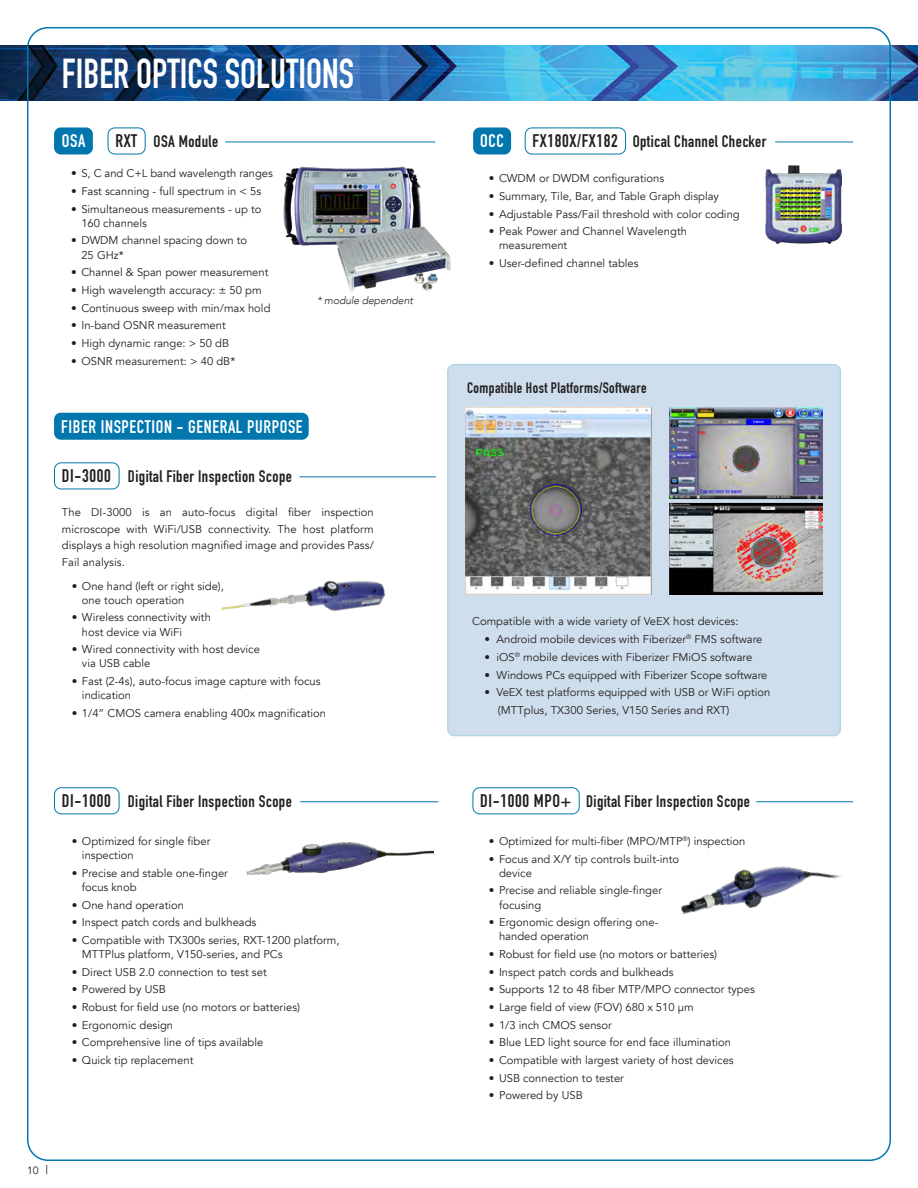
<style>
.page{position:relative;width:918px;height:1188px;background:#fff}
.page>*{position:absolute;margin:0;border:0;box-sizing:border-box;transform-origin:0 0}
.t1{font:700 41.25px "DIN Condensed";color:#fff;scale:.91 1}
.DIN_CONDENSED_callou{font:700 18px "DIN Condensed";letter-spacing:.035em;color:#231f20}
.DIN_CONDENSED_callou-2{font:700 18px "DIN Condensed";letter-spacing:.035em;color:#fff}
.DIN_Condensed_Subhea{font:700 16.5px "DIN Condensed";letter-spacing:.025em;color:#231f20}
.DIN_Condensed_Subhea-2{font:700 15px "DIN Condensed";letter-spacing:.025em;color:#231f20}
.Bullets_Avenir_7{font:11.25px/14.1px "Avenir";color:#231f20}
.Avenir_7{font:11.25px/16.5px "Avenir";letter-spacing:.005em;color:#231f20;text-align:justify}
.Bullets{font:italic 300 10.5px "Avenir";letter-spacing:-.01em;color:#231f20}
.t2{font:10.5px "Avenir";color:#231f20}
.s1{font-size:12px}
</style>
<div class="page">
<img style="left:0;top:46px;width:918px;height:55px">
<img style="left:221px;top:580px;width:165px;height:31px">
<div style="left:54px;top:462px;width:66px;height:27px;border:1px solid #0177ae;border-radius:7px"></div>
<hr style="left:299px;top:476px;width:137px;height:1px;background:#0177ae">
<div style="left:54px;top:413px;width:255px;height:27px;background:#0177ae;border-radius:7px"></div>
<img style="left:247px;top:842px;width:186px;height:33px">
<div style="left:54px;top:787px;width:66px;height:27px;border:1px solid #0177ae;border-radius:7px"></div>
<hr style="left:300px;top:801px;width:138px;height:1px;background:#0177ae">
<img style="left:681px;top:866px;width:160px;height:48px">
<div style="left:472px;top:787px;width:108px;height:27px;border:1px solid #0177ae;border-radius:7px"></div>
<hr style="left:756px;top:801px;width:97px;height:1px;background:#0177ae">
<img style="left:284px;top:166px;width:167px;height:125px">
<div style="left:54px;top:127px;width:39px;height:27px;background:#0177ae;border-radius:7px"></div>
<div style="left:108px;top:127px;width:38px;height:27px;border:1px solid #0177ae;border-radius:7px"></div>
<hr style="left:225px;top:142px;width:210px;height:1px;background:#0177ae">
<div style="left:473px;top:127px;width:38px;height:27px;background:#0177ae;border-radius:7px"></div>
<div style="left:525px;top:127px;width:101px;height:27px;border:1px solid #0177ae;border-radius:7px"></div>
<hr style="left:775px;top:142px;width:78px;height:1px;background:#0177ae">
<img style="left:766px;top:165px;width:75px;height:79px">
<div style="left:448px;top:365px;width:392px;height:371px;background:#cfdeec;border-radius:7px"></div>
<div style="left:447px;top:364px;width:394px;height:372px;border:2px solid #0177ae;border-radius:7px"></div>
<img style="left:466px;top:407px;width:356px;height:188px">
<p class="t1" style="left:62px;top:46px;width:323px">FIBER OPTICS SOLUTIONS</p>
<p class="DIN_CONDENSED_callou" style="left:533px;top:129px;width:87px">FX180X/FX182</p>
<p class="DIN_Condensed_Subhea" style="left:633px;top:131px;width:135px">Optical Channel Checker</p>
<p class="DIN_CONDENSED_callou-2" style="left:62px;top:129px;width:25px">OSA</p>
<p class="Bullets_Avenir_7" style="left:71px;top:167px;width:203px">• S, C and C+L band wavelength ranges</p>
<p class="Bullets_Avenir_7" style="left:71px;top:184px;width:192px">• Fast scanning - full spectrum in &lt; 5s</p>
<p class="Bullets_Avenir_7" style="left:81px;top:202px;width:182px;text-indent:-10px">• Simultaneous measurements - up to<br>160 channels</p>
<p class="Bullets_Avenir_7" style="left:81px;top:234px;width:167px;text-indent:-10px">• DWDM channel spacing down to<br>25 GHz*</p>
<p class="Bullets_Avenir_7" style="left:71px;top:266px;width:199px">• Channel &amp; Span power measurement</p>
<p class="Bullets_Avenir_7" style="left:71px;top:283px;width:192px">• High wavelength accuracy: ± 50 pm</p>
<p class="Bullets_Avenir_7" style="left:71px;top:301px;width:201px">• Continuous sweep with min/max hold</p>
<p class="Bullets_Avenir_7" style="left:71px;top:319px;width:156px">• In-band OSNR measurement</p>
<p class="Bullets_Avenir_7" style="left:71px;top:336px;width:159px">• High dynamic range: &gt; 50 dB</p>
<p class="Bullets_Avenir_7" style="left:71px;top:354px;width:166px">• OSNR measurement: &gt; 40 dB*</p>
<p class="DIN_CONDENSED_callou" style="left:115px;top:129px;width:23px">RXT</p>
<p class="DIN_Condensed_Subhea" style="left:154px;top:131px;width:66px">OSA Module</p>
<p class="DIN_CONDENSED_callou-2" style="left:480px;top:129px;width:25px">OCC</p>
<p class="Bullets_Avenir_7" style="left:489px;top:171px;width:177px">• CWDM or DWDM configurations</p>
<p class="Bullets_Avenir_7" style="left:489px;top:189px;width:232px">• Summary, Tile, Bar, and Table Graph display</p>
<p class="Bullets_Avenir_7" style="left:489px;top:207px;width:253px">• Adjustable Pass/Fail threshold with color coding</p>
<p class="Bullets_Avenir_7" style="left:499px;top:224px;width:189px;text-indent:-10px">• Peak Power and Channel Wavelength measurement</p>
<p class="Bullets_Avenir_7" style="left:489px;top:256px;width:151px">• User-defined channel tables</p>
<p class="Bullets" style="left:317px;top:294px;width:97px">* module dependent</p>
<p class="DIN_CONDENSED_callou-2" style="left:61px;top:414px;width:243px">FIBER INSPECTION - GENERAL PURPOSE</p>
<p class="DIN_CONDENSED_callou" style="left:62px;top:464px;width:50px">DI-3000</p>
<p class="DIN_Condensed_Subhea" style="left:128px;top:465px;width:165px">Digital Fiber Inspection Scope</p>
<p class="Avenir_7" style="left:62px;top:504px;width:314px">The DI-3000 is an auto-focus digital fiber inspection microscope with WiFi/USB connectivity. The host platform displays a high resolution magnified image and provides Pass/ Fail analysis.</p>
<p class="Bullets_Avenir_7" style="left:82px;top:579px;width:144px;text-indent:-10px">• One hand (left or right side), one touch operation</p>
<p class="Bullets_Avenir_7" style="left:82px;top:611px;width:130px;text-indent:-10px">• Wireless connectivity with host device via WiFi</p>
<p class="Bullets_Avenir_7" style="left:82px;top:642px;width:179px;text-indent:-10px">• Wired connectivity with host device via USB cable</p>
<p class="Bullets_Avenir_7" style="left:82px;top:674px;width:240px;text-indent:-10px">• Fast (2-4s), auto-focus image capture with focus indication</p>
<p class="Bullets_Avenir_7" style="left:72px;top:706px;width:256px">• 1/4” CMOS camera enabling 400x magnification</p>
<p class="DIN_Condensed_Subhea-2" style="left:467px;top:378px;width:181px">Compatible Host Platforms/Software</p>
<p class="Bullets_Avenir_7" style="left:472px;top:614px;width:268px">Compatible with a wide variety of VeEX host devices:</p>
<p class="Bullets_Avenir_7" style="left:485px;top:632px;width:279px">• Android mobile devices with Fiberizer<sup>®</sup> FMS software</p>
<p class="Bullets_Avenir_7" style="left:485px;top:650px;width:269px">• iOS<sup>®</sup> mobile devices with Fiberizer FMiOS software</p>
<p class="Bullets_Avenir_7" style="left:485px;top:668px;width:284px">• Windows PCs equipped with Fiberizer Scope software</p>
<p class="Bullets_Avenir_7" style="left:485px;top:686px;width:287px">• VeEX test platforms equipped with USB or WiFi option</p>
<p class="Bullets_Avenir_7" style="left:498px;top:703px;width:233px">(MTTplus, TX300 Series, V150 Series and RXT)</p>
<p class="DIN_CONDENSED_callou" style="left:62px;top:789px;width:50px">DI-1000</p>
<p class="DIN_Condensed_Subhea" style="left:128px;top:790px;width:165px">Digital Fiber Inspection Scope</p>
<p class="Bullets_Avenir_7" style="left:82px;top:834px;width:130px;text-indent:-10px">• Optimized for single fiber inspection</p>
<p class="Bullets_Avenir_7" style="left:82px;top:866px;width:148px;text-indent:-10px">• Precise and stable one-finger focus knob</p>
<p class="Bullets_Avenir_7" style="left:72px;top:898px;width:114px">• One hand operation</p>
<p class="Bullets_Avenir_7" style="left:72px;top:916px;width:186px">• Inspect patch cords and bulkheads</p>
<p class="Bullets_Avenir_7" style="left:82px;top:933px;width:259px;text-indent:-10px">• Compatible with TX300s series, RXT-1200 platform,<br>MTTPlus platform, V150-series, and PCs</p>
<p class="Bullets_Avenir_7" style="left:72px;top:965px;width:197px">• Direct USB 2.0 connection to test set</p>
<p class="Bullets_Avenir_7" style="left:72px;top:983px;width:96px">• Powered by USB</p>
<p class="Bullets_Avenir_7" style="left:72px;top:1000px;width:230px">• Robust for field use (no motors or batteries)</p>
<p class="Bullets_Avenir_7" style="left:72px;top:1018px;width:103px">• Ergonomic design</p>
<p class="Bullets_Avenir_7" style="left:72px;top:1036px;width:193px">• Comprehensive line of tips available</p>
<p class="Bullets_Avenir_7" style="left:72px;top:1053px;width:123px">• Quick tip replacement</p>
<p class="t2" style="left:27px;top:1164px;width:23px">10 <span class="s1">|</span></p>
<p class="DIN_CONDENSED_callou" style="left:480px;top:789px;width:93px">DI-1000 MPO+</p>
<p class="DIN_Condensed_Subhea" style="left:586px;top:790px;width:165px">Digital Fiber Inspection Scope</p>
<p class="Bullets_Avenir_7" style="left:489px;top:834px;width:258px">• Optimized for multi-fiber (MPO/MTP<sup>®</sup>) inspection</p>
<p class="Bullets_Avenir_7" style="left:499px;top:852px;width:182px;text-indent:-10px">• Focus and X/Y tip controls built-into device</p>
<p class="Bullets_Avenir_7" style="left:499px;top:884px;width:165px;text-indent:-10px">• Precise and reliable single-finger focusing</p>
<p class="Bullets_Avenir_7" style="left:499px;top:915px;width:161px;text-indent:-10px">• Ergonomic design offering one&shy;handed operation</p>
<p class="Bullets_Avenir_7" style="left:489px;top:947px;width:230px">• Robust for field use (no motors or batteries)</p>
<p class="Bullets_Avenir_7" style="left:489px;top:965px;width:186px">• Inspect patch cords and bulkheads</p>
<p class="Bullets_Avenir_7" style="left:489px;top:983px;width:268px">• Supports 12 to 48 fiber MTP/MPO connector types</p>
<p class="Bullets_Avenir_7" style="left:489px;top:1000px;width:206px">• Large field of view (FOV) 680 x 510 μm</p>
<p class="Bullets_Avenir_7" style="left:489px;top:1018px;width:125px">• 1/3 inch CMOS sensor</p>
<p class="Bullets_Avenir_7" style="left:489px;top:1036px;width:244px">• Blue LED light source for end face illumination</p>
<p class="Bullets_Avenir_7" style="left:489px;top:1053px;width:247px">• Compatible with largest variety of host devices</p>
<p class="Bullets_Avenir_7" style="left:489px;top:1071px;width:137px">• USB connection to tester</p>
<p class="Bullets_Avenir_7" style="left:489px;top:1089px;width:96px">• Powered by USB</p>
</div>
